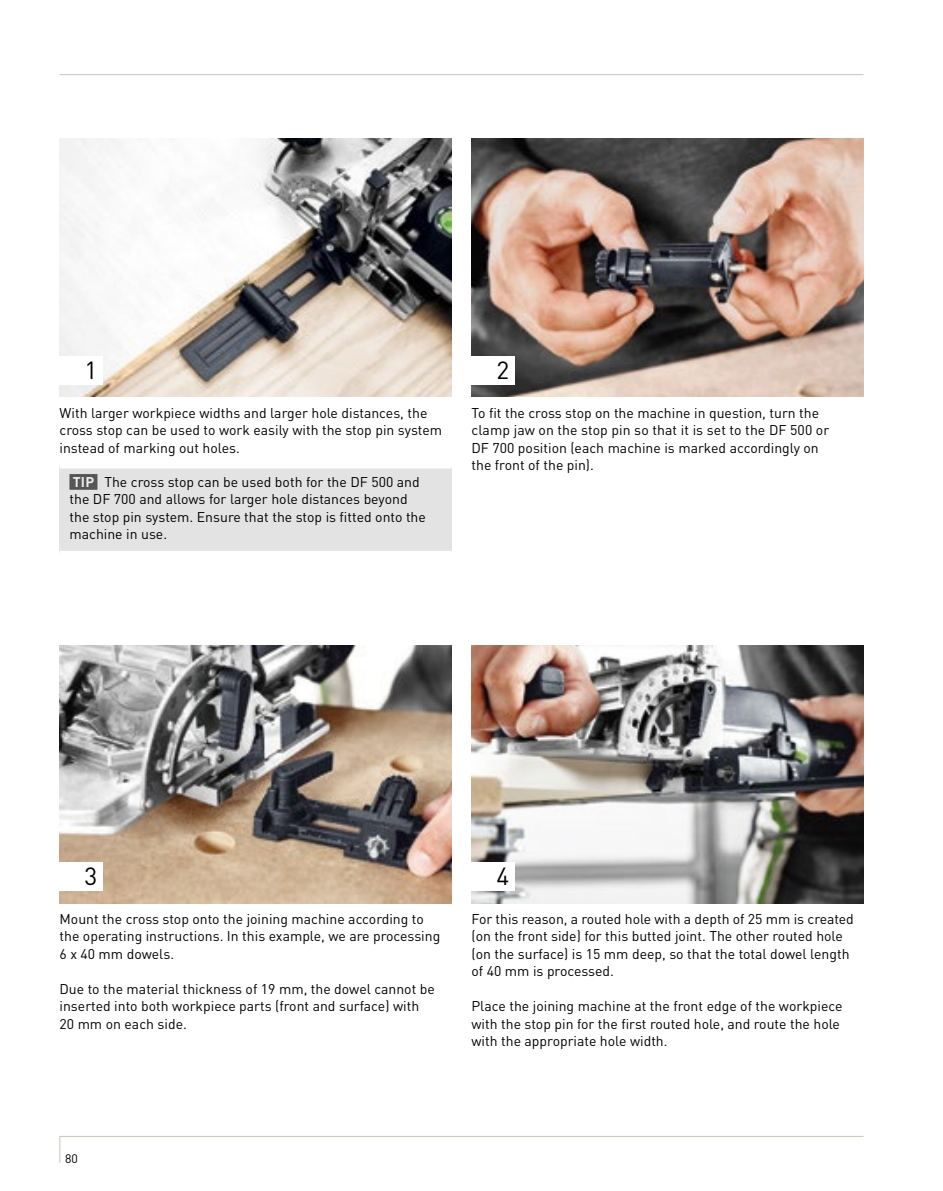
<style>
.page{position:relative;width:943px;height:1191px;background:#fff}
.page>*{position:absolute;margin:0;border:0;box-sizing:border-box;transform-origin:0 0}
.t1{font:24.5px "DIN Pro";color:#000}
.t2{font:14px/17.5px "DIN Pro";color:#000}
.t3{font:12.25px "DIN Pro";color:#000}
.s1{font-weight:700;color:#ececed}
</style>
<div class="page">
<img style="left:60px;top:139px;width:391px;height:258px">
<img style="left:471px;top:139px;width:392px;height:258px">
<div style="left:60px;top:356px;width:43px;height:28px;background:#fff"></div>
<div style="left:471px;top:356px;width:44px;height:28px;background:#fff"></div>
<img style="left:60px;top:645px;width:391px;height:258px">
<img style="left:471px;top:645px;width:392px;height:258px">
<div style="left:60px;top:862px;width:43px;height:28px;background:#fff"></div>
<div style="left:471px;top:862px;width:44px;height:28px;background:#fff"></div>
<svg style="left:59px;top:1136px;width:1px;height:26px"></svg>
<hr style="left:60px;top:1136px;width:803px;height:1px;background:#c6c5b9">
<hr style="left:60px;top:74px;width:803px;height:1px;background:#c6c5b9">
<div style="left:60px;top:466px;width:391px;height:87px;background:#e3e3e3"></div>
<hr style="left:60px;top:464px;width:391px;height:4px;background:#fff">
<hr style="left:60px;top:551px;width:391px;height:4px;background:#fff">
<div style="left:69px;top:474px;width:28px;height:16px;background:#565656"></div>
<h1 class="t1" style="left:85px;top:354px;width:14px">1</h1>
<h1 class="t1" style="left:496px;top:354px;width:14px">2</h1>
<p class="t2" style="left:60px;top:403px;width:384px">With larger workpiece widths and larger hole distances, the cross stop can be used to work easily with the stop pin system instead of marking out holes.</p>
<p class="t2" style="left:69px;top:472px;width:358px"><span class="s1">TIP</span> The cross stop can be used both for the DF 500 and the DF 700 and allows for larger hole distances beyond the stop pin system. Ensure that the stop is fitted onto the machine in use.</p>
<p class="t2" style="left:471px;top:403px;width:359px">To fit the cross stop on the machine in question, turn the clamp jaw on the stop pin so that it is set to the DF 500 or DF 700 position (each machine is marked accordingly on the front of the pin).</p>
<h1 class="t1" style="left:85px;top:860px;width:14px">3</h1>
<h1 class="t1" style="left:496px;top:860px;width:14px">4</h1>
<p class="t2" style="left:60px;top:909px;width:382px">Mount the cross stop onto the joining machine according to the operating instructions. In this example, we are processing<br>6 x 40 mm dowels.</p>
<p class="t2" style="left:60px;top:979px;width:377px">Due to the material thickness of 19 mm, the dowel cannot be inserted into both workpiece parts (front and surface) with<br>20 mm on each side.</p>
<p class="t2" style="left:471px;top:909px;width:384px">For this reason, a routed hole with a depth of 25 mm is created (on the front side) for this butted joint. The other routed hole (on the surface) is 15 mm deep, so that the total dowel length of 40 mm is processed.</p>
<p class="t2" style="left:471px;top:997px;width:372px">Place the joining machine at the front edge of the workpiece with the stop pin for the first routed hole, and route the hole with the appropriate hole width.</p>
<p class="t3" style="left:65px;top:1150px;width:14px">80</p>
</div>
